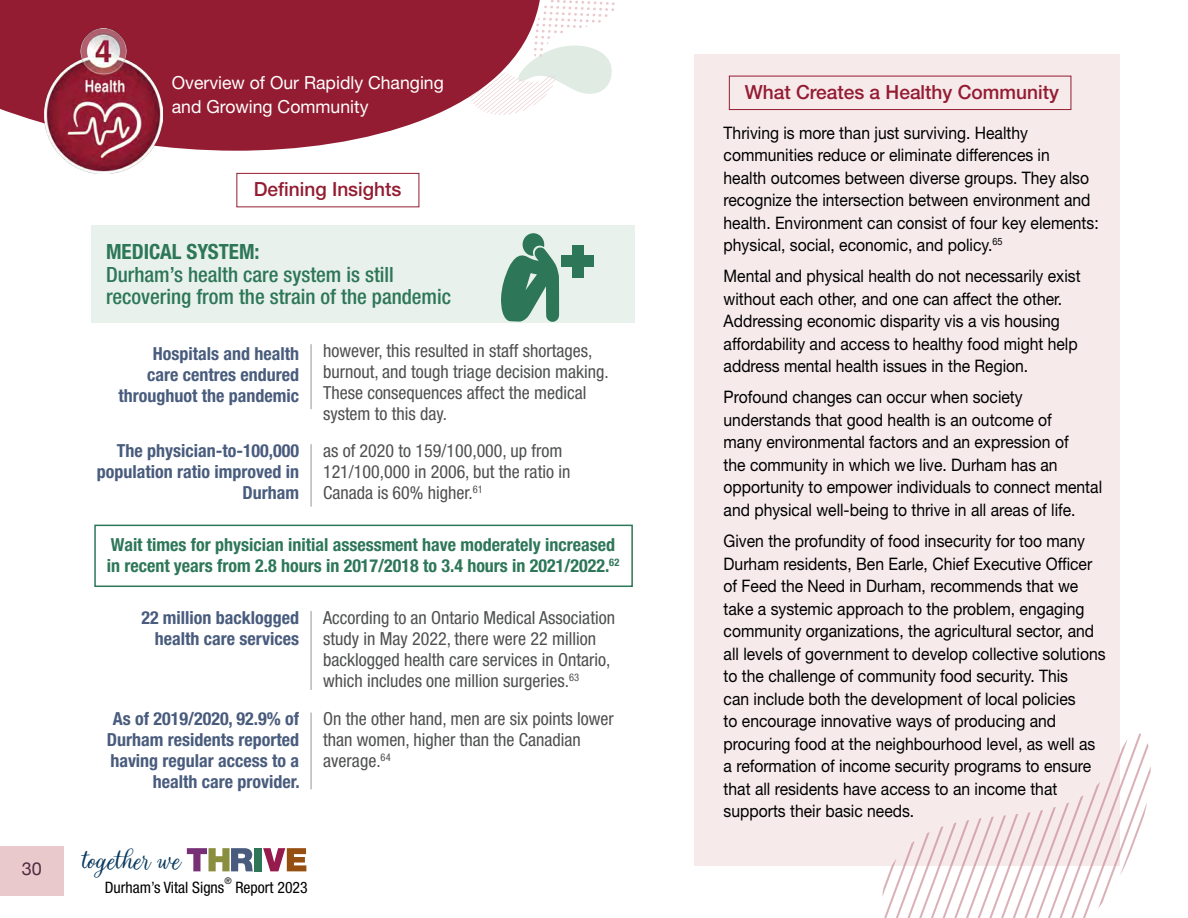
<style>
.page{position:relative;width:1188px;height:918px;background:#fff}
.page>*{position:absolute;margin:0;border:0;box-sizing:border-box;transform-origin:0 0}
.t1{font:30.6px "Looking Flowers Script";color:#0b3b60}
.t2{font:500 condensed 21px/22.5px "Helvetica Neue LT Pro";color:#2d7758}
.t3{font:700 condensed 21px "Helvetica Neue LT Pro";color:#2d7758}
.t4{font:500 19.5px "Helvetica Neue LT Std";color:#941c32}
.t5{font:condensed 18px/21px "Helvetica Neue LT Pro";color:#4f5050}
.t6{font:700 condensed 18px/21px "Helvetica Neue LT Pro";color:#495c7d;text-align:right}
.t7{font:700 condensed 18px/21px "Helvetica Neue LT Pro";color:#2d7758}
.t8{font:18px/24px "Helvetica Neue LT Std";color:#fff}
.t9{font:18px "Helvetica Neue";color:#4f2a41}
.t10{font:17.25px/22.5px "Helvetica Neue LT Std";color:#000;scale:.91 1}
.t11{font:condensed 15.75px "Helvetica Neue LT Std";color:#000}
.t12{font:condensed 9.15px "Helvetica Neue LT Std";color:#000}
</style>
<div class="page">
<svg style="left:551px;top:0;width:64px;height:94px"></svg>
<div style="left:694px;top:54px;width:425px;height:811px;background:#f6eaeb"></div>
<div style="left:729px;top:76px;width:342px;height:34px;border:1px solid #941c32"></div>
<svg style="left:882px;top:733px;width:269px;height:185px"></svg>
<svg style="left:0;top:0;width:551px;height:151px;fill:#941c32"></svg>
<img style="left:44px;top:28px;width:119px;height:146px">
<div style="left:91px;top:226px;width:544px;height:97px;background:#e9f1ec"></div>
<svg style="left:501px;top:233px;width:58px;height:89px"></svg>
<hr style="left:311px;top:344px;width:1px;height:65px;background:#969292">
<hr style="left:311px;top:444px;width:1px;height:63px;background:#969292">
<hr style="left:311px;top:611px;width:1px;height:79px;background:#969292">
<hr style="left:311px;top:713px;width:1px;height:76px;background:#969292">
<div style="left:572px;top:245px;width:12px;height:33px;background:#2d7758"></div>
<div style="left:562px;top:256px;width:32px;height:11px;background:#2d7758"></div>
<div style="left:236px;top:173px;width:183px;height:34px;border:1px solid #941c32"></div>
<div style="left:94px;top:525px;width:539px;height:62px;border:2px solid #2d7758"></div>
<svg style="left:263px;top:848px;width:43px;height:23px"></svg>
<svg style="left:187px;top:848px;width:66px;height:23px"></svg>
<div style="left:254px;top:848px;width:8px;height:23px;background:#2d7758"></div>
<div style="left:0;top:846px;width:64px;height:50px;background:#eac9cd"></div>
<p class="t9" style="left:22px;top:856px;width:22px">30</p>
<p class="t8" style="left:172px;top:70px;width:274px">Overview of Our Rapidly Changing and Growing Community</p>
<p class="t4" style="left:254px;top:178px;width:149px">Defining Insights</p>
<p class="t3" style="left:106px;top:239px;width:155px">MEDICAL SYSTEM:</p>
<p class="t2" style="left:106px;top:263px;width:347px">Durham’s health care system is still recovering from the strain of the pandemic</p>
<p class="t6" style="left:119px;top:343px;width:182px">Hospitals and health care centres endured throughuot the pandemic</p>
<p class="t6" style="left:97px;top:440px;width:204px">The physician-to-100,000 population ratio improved in<br>Durham</p>
<p class="t5" style="left:323px;top:340px;width:287px">however, this resulted in staff shortages, burnout, and tough triage decision making.<br>These consequences affect the medical system to this day.</p>
<p class="t5" style="left:323px;top:440px;width:249px">as of 2020 to 159/100,000, up from<br>121/100,000 in 2006, but the ratio in<br>Canada is 60% higher.<sup>61</sup></p>
<p class="t7" style="left:107px;top:534px;width:514px">Wait times for physician initial assessment have moderately increased in recent years from 2.8 hours in 2017/2018 to 3.4 hours in 2021/2022.<sup>62</sup></p>
<p class="t6" style="left:141px;top:607px;width:159px">22 million backlogged health care services</p>
<p class="t6" style="left:107px;top:708px;width:194px">As of 2019/2020, 92.9% of<br>Durham residents reported having regular access to a health care provider.</p>
<p class="t5" style="left:323px;top:607px;width:294px">According to an Ontario Medical Association study in May 2022, there were 22 million backlogged health care services in Ontario, which includes one million surgeries.<sup>63</sup></p>
<p class="t5" style="left:323px;top:708px;width:292px">On the other hand, men are six points lower than women, higher than the Canadian average.<sup>64</sup></p>
<h1 class="t1" style="left:81px;top:840px;width:100px">together we</h1>
<p class="t12" style="left:224px;top:876px;width:9px">®</p>
<p class="t11" style="left:105px;top:878px;width:121px">Durham’s Vital Signs</p>
<p class="t11" style="left:235px;top:878px;width:74px">Report 2023</p>
<p class="t4" style="left:745px;top:80px;width:316px">What Creates a Healthy Community</p>
<p class="t10" style="left:724px;top:121px;width:414px">Thriving is more than just surviving. Healthy communities reduce or eliminate differences in<br>health outcomes between diverse groups. They also recognize the intersection between environment and health. Environment can consist of four key elements: physical, social, economic, and policy.<sup>65</sup></p>
<p class="t10" style="left:724px;top:265px;width:394px">Mental and physical health do not necessarily exist without each other, and one can affect the other.<br>Addressing economic disparity vis a vis housing affordability and access to healthy food might help address mental health issues in the Region.</p>
<p class="t10" style="left:724px;top:386px;width:418px">Profound changes can occur when society understands that good health is an outcome of<br>many environmental factors and an expression of<br>the community in which we live. Durham has an opportunity to empower individuals to connect mental and physical well-being to thrive in all areas of life.</p>
<p class="t10" style="left:724px;top:529px;width:421px">Given the profundity of food insecurity for too many Durham residents, Ben Earle, Chief Executive Officer of Feed the Need in Durham, recommends that we take a systemic approach to the problem, engaging community organizations, the agricultural sector, and all levels of government to develop collective solutions to the challenge of community food security. This<br>can include both the development of local policies<br>to encourage innovative ways of producing and procuring food at the neighbourhood level, as well as a reformation of income security programs to ensure that all residents have access to an income that supports their basic needs.</p>
</div>
